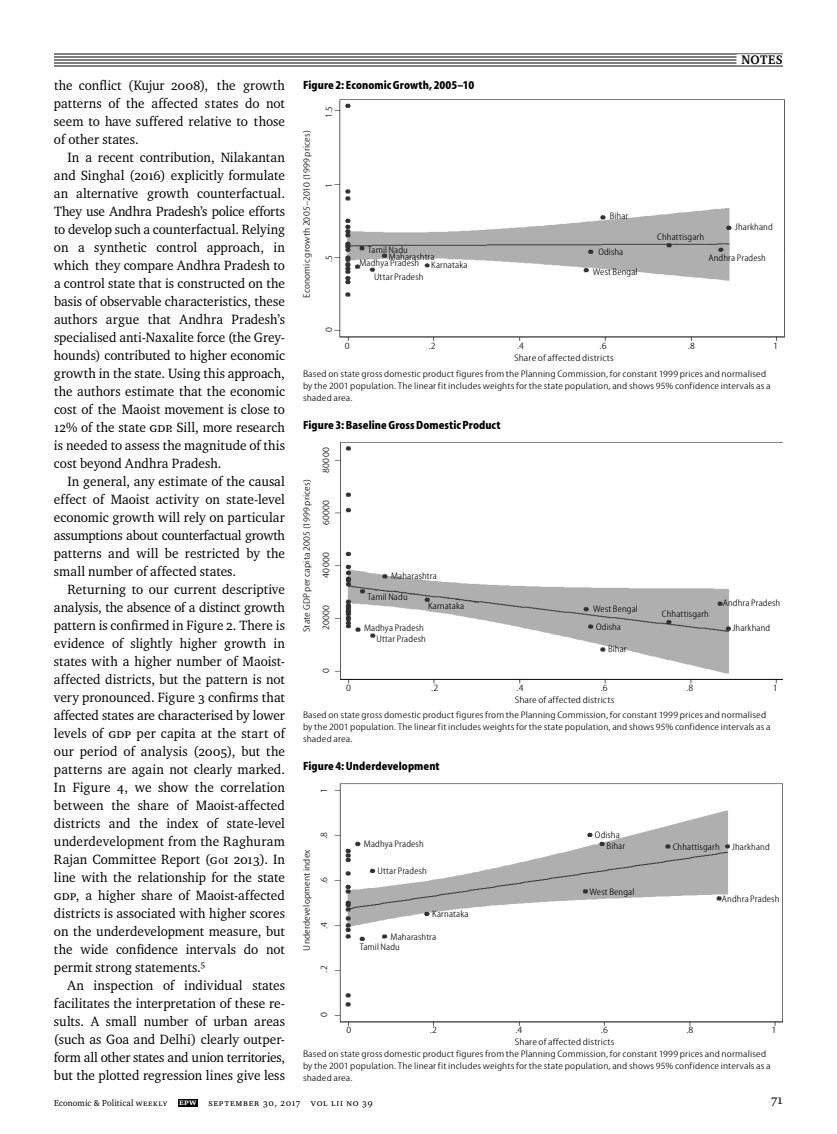
<style>
.page{position:relative;width:837px;height:1134px;background:#fff}
.page>*{position:absolute;margin:0;border:0;box-sizing:border-box;transform-origin:0 0}
.t1{font:13.8px/18px "EPW Charter";color:#000;text-align:justify}
.t2{font:13.5px "EPW Charter";color:#000}
.t3{font:700 12.75px "EPW Charter";letter-spacing:.035em;color:#000}
.t4{font:800 12px "EPW Sans 3";letter-spacing:.005em;color:#000}
.t5{font:9.75px "EPW Charter Scap";letter-spacing:.055em;color:#000}
.t6{font:300 9.6px/12px "EPW Sans 1";letter-spacing:.01em;color:#000;scale:1.2 1}
.t7{font:300 9.6px/6.9px "EPW Sans 1";letter-spacing:.01em;color:#000;scale:1.1 1}
.t8{font:9px "EPW Charter";letter-spacing:.005em;color:#000}
.s1{font-family:"EPW Charter Scap"}
.s2{font-size:12px}
.s3{font-weight:700;font-size:9px;color:#fff}
</style>
<div class="page">
<hr style="left:54px;top:54px;width:729px;height:1px;background:#000">
<hr style="left:54px;top:57px;width:729px;height:1px;background:#000">
<hr style="left:54px;top:60px;width:729px;height:1px;background:#000">
<hr style="left:54px;top:63px;width:729px;height:1px;background:#000">
<hr style="left:54px;top:66px;width:729px;height:1px;background:#000">
<div style="left:736px;top:54px;width:47px;height:11px;background:#fff"></div>
<div style="left:178px;top:1099px;width:20px;height:7px;background:#000"></div>
<img style="left:334px;top:99px;width:451px;height:241px">
<img style="left:334px;top:442px;width:449px;height:242px">
<img style="left:334px;top:783px;width:449px;height:243px">
<p class="t1" style="left:54px;top:77px;width:233px">the conflict (Kujur 2008), the growth patterns of the affected states do not seem to have suffered relative to those of other states.</p>
<p class="t1" style="left:54px;top:149px;width:233px;text-indent:14px">In a recent contribution, Nilakantan and Singhal (2016) explicitly formulate an alternative growth counterfactual.<br>They use Andhra Pradesh’s police efforts to develop such a counterfactual. Relying on a synthetic control approach, in which they compare Andhra Pradesh to a control state that is constructed on the basis of observable characteristics, these authors argue that Andhra Pradesh’s specialised anti-Naxalite force (the Grey&shy;hounds) contributed to higher economic growth in the state. Using this approach, the authors estimate that the economic cost of the Maoist movement is close to 12% of the state <span class="s1">GDP</span>. Sill, more research is needed to assess the magnitude of this cost beyond Andhra Pradesh.</p>
<p class="t1" style="left:54px;top:473px;width:233px;text-indent:14px">In general, any estimate of the causal effect of Maoist activity on state-level economic growth will rely on particular assumptions about counterfactual growth patterns and will be restricted by the small number of affected states.</p>
<p class="t1" style="left:54px;top:581px;width:233px;text-indent:14px">Returning to our current descriptive analysis, the absence of a distinct growth pattern is confirmed in Figure 2. There is evidence of slightly higher growth in states with a higher number of Maoist&shy;affected districts, but the pattern is not very pronounced. Figure 3 confirms that affected states are characterised by lower levels of <span class="s1">GDP</span> per capita at the start of our period of analysis (2005), but the patterns are again not clearly marked.<br>In Figure 4, we show the correlation between the share of Maoist-affected districts and the index of state-level underdevelopment from the Raghuram Rajan Committee Report (<span class="s1">G</span><span class="s2">o</span><span class="s1">I</span> 2013). In line with the relationship for the state <span class="s1">GDP</span>, a higher share of Maoist-affected districts is associated with higher scores on the underdevelopment measure, but the wide confidence intervals do not permit strong statements.<sup>5</sup></p>
<p class="t1" style="left:54px;top:977px;width:233px;text-indent:14px">An inspection of individual states facilitates the interpretation of these re&shy;sults. A small number of urban areas (such as Goa and Delhi) clearly outper&shy;form all other states and union territories, but the plotted regression lines give less</p>
<p class="t4" style="left:303px;top:81px;width:173px">Figure 2: Economic Growth, 2005–10</p>
<p class="t6" style="left:301px;top:298px;width:141px;rotate:-90deg">Economic growth 2005–2010 (1999 prices)</p>
<p class="t6" style="left:324px;top:118px;width:11px;rotate:-90deg">1.5</p>
<p class="t6" style="left:324px;top:188px;width:6px;rotate:-90deg">1</p>
<p class="t6" style="left:324px;top:262px;width:7px;rotate:-90deg">.5</p>
<p class="t6" style="left:324px;top:332px;width:6px;rotate:-90deg">0</p>
<p class="t7" style="left:389px;top:248px;width:43px;text-indent:-21px">Tamil Nadu<br>Maharashtra</p>
<p class="t7" style="left:359px;top:260px;width:100px">Madhya Pradesh Karnataka</p>
<p class="t7" style="left:374px;top:274px;width:46px">Uttar Pradesh</p>
<p class="t3" style="left:741px;top:55px;width:43px">NOTES</p>
<p class="t7" style="left:610px;top:213px;width:18px">Bihar</p>
<p class="t7" style="left:593px;top:243px;width:42px;line-height:20px;text-indent:6px">Odisha<br>West Bengal</p>
<p class="t7" style="left:708px;top:255px;width:54px">Andhra Pradesh</p>
<p class="t7" style="left:735px;top:224px;width:36px">Jharkhand</p>
<p class="t7" style="left:657px;top:234px;width:44px">Chhattisgarh</p>
<p class="t6" style="left:345px;top:341px;width:6px">0</p>
<p class="t6" style="left:428px;top:341px;width:7px">.2</p>
<p class="t6" style="left:517px;top:341px;width:7px">.4</p>
<p class="t6" style="left:600px;top:341px;width:7px">.6</p>
<p class="t6" style="left:688px;top:341px;width:7px">.8</p>
<p class="t6" style="left:773px;top:341px;width:6px">1</p>
<p class="t6" style="left:514px;top:353px;width:85px">Share of affected districts</p>
<p class="t6" style="left:303px;top:369px;width:391px">Based on state gross domestic product figures from the Planning Commission, for constant 1999 prices and normalised by the 2001 population. The linear fit includes weights for the state population, and shows 95% confidence intervals as a shaded area.</p>
<p class="t4" style="left:303px;top:420px;width:199px">Figure 3: Baseline Gross Domestic Product</p>
<p class="t6" style="left:301px;top:632px;width:129px;rotate:-90deg">State GDP per capita 2005 (1999 prices)</p>
<p class="t6" style="left:321px;top:473px;width:23px;rotate:-90deg">80000</p>
<p class="t6" style="left:321px;top:525px;width:23px;rotate:-90deg">60000</p>
<p class="t6" style="left:321px;top:578px;width:23px;rotate:-90deg">40000</p>
<p class="t6" style="left:321px;top:630px;width:22px;rotate:-90deg">20000</p>
<p class="t6" style="left:321px;top:673px;width:6px;rotate:-90deg">0</p>
<p class="t7" style="left:391px;top:573px;width:43px">Maharashtra</p>
<p class="t7" style="left:368px;top:594px;width:38px">Tamil Nadu</p>
<p class="t7" style="left:428px;top:603px;width:35px">Karnataka</p>
<p class="t7" style="left:364px;top:625px;width:56px">Madhya Pradesh</p>
<p class="t7" style="left:377px;top:636px;width:46px">Uttar Pradesh</p>
<p class="t7" style="left:593px;top:606px;width:42px">West Bengal</p>
<p class="t7" style="left:596px;top:624px;width:24px">Odisha</p>
<p class="t7" style="left:608px;top:646px;width:18px">Bihar</p>
<p class="t7" style="left:662px;top:611px;width:44px">Chhattisgarh</p>
<p class="t7" style="left:723px;top:600px;width:54px">Andhra Pradesh</p>
<p class="t7" style="left:732px;top:625px;width:36px">Jharkhand</p>
<p class="t6" style="left:346px;top:683px;width:6px">0</p>
<p class="t6" style="left:431px;top:683px;width:7px">.2</p>
<p class="t6" style="left:517px;top:683px;width:7px">.4</p>
<p class="t6" style="left:601px;top:683px;width:7px">.6</p>
<p class="t6" style="left:686px;top:683px;width:7px">.8</p>
<p class="t6" style="left:773px;top:683px;width:6px">1</p>
<p class="t6" style="left:515px;top:695px;width:85px">Share of affected districts</p>
<p class="t6" style="left:303px;top:710px;width:391px">Based on state gross domestic product figures from the Planning Commission, for constant 1999 prices and normalised by the 2001 population. The linear fit includes weights for the state population, and shows 95% confidence intervals as a shaded area.</p>
<p class="t4" style="left:303px;top:761px;width:138px">Figure 4: Underdevelopment</p>
<p class="t6" style="left:319px;top:793px;width:6px;rotate:-90deg">1</p>
<p class="t6" style="left:301px;top:951px;width:86px;rotate:-90deg">Underdevelopment index</p>
<p class="t6" style="left:319px;top:839px;width:7px;rotate:-90deg">.8</p>
<p class="t6" style="left:319px;top:884px;width:7px;rotate:-90deg">.6</p>
<p class="t6" style="left:319px;top:929px;width:7px;rotate:-90deg">.4</p>
<p class="t6" style="left:319px;top:973px;width:7px;rotate:-90deg">.2</p>
<p class="t6" style="left:319px;top:1017px;width:6px;rotate:-90deg">0</p>
<p class="t7" style="left:364px;top:841px;width:56px">Madhya Pradesh</p>
<p class="t7" style="left:378px;top:868px;width:46px">Uttar Pradesh</p>
<p class="t7" style="left:432px;top:911px;width:35px">Karnataka</p>
<p class="t7" style="left:391px;top:934px;width:43px">Maharashtra</p>
<p class="t7" style="left:360px;top:944px;width:38px">Tamil Nadu</p>
<p class="t7" style="left:595px;top:832px;width:24px">Odisha</p>
<p class="t7" style="left:607px;top:843px;width:18px">Bihar</p>
<p class="t7" style="left:590px;top:889px;width:42px">West Bengal</p>
<p class="t7" style="left:673px;top:844px;width:44px">Chhattisgarh</p>
<p class="t7" style="left:732px;top:844px;width:36px">Jharkhand</p>
<p class="t7" style="left:722px;top:896px;width:54px">Andhra Pradesh</p>
<p class="t6" style="left:346px;top:1025px;width:6px">0</p>
<p class="t6" style="left:430px;top:1025px;width:7px">.2</p>
<p class="t6" style="left:515px;top:1025px;width:7px">.4</p>
<p class="t6" style="left:601px;top:1025px;width:7px">.6</p>
<p class="t6" style="left:686px;top:1025px;width:7px">.8</p>
<p class="t6" style="left:771px;top:1025px;width:6px">1</p>
<p class="t6" style="left:515px;top:1037px;width:85px">Share of affected districts</p>
<p class="t6" style="left:303px;top:1048px;width:391px">Based on state gross domestic product figures from the Planning Commission, for constant 1999 prices and normalised by the 2001 population. The linear fit includes weights for the state population, and shows 95% confidence intervals as a shaded area.</p>
<p class="t8" style="left:54px;top:1099px;width:115px">Economic &amp; Political <span class="s1">Weekly</span></p>
<p class="t5" style="left:179px;top:1097px;width:196px"><span class="s3">EPW</span> SEPTEMBER 30, 2017 vol lII no 39</p>
<p class="t2" style="left:771px;top:1094px;width:13px">71</p>
</div>
